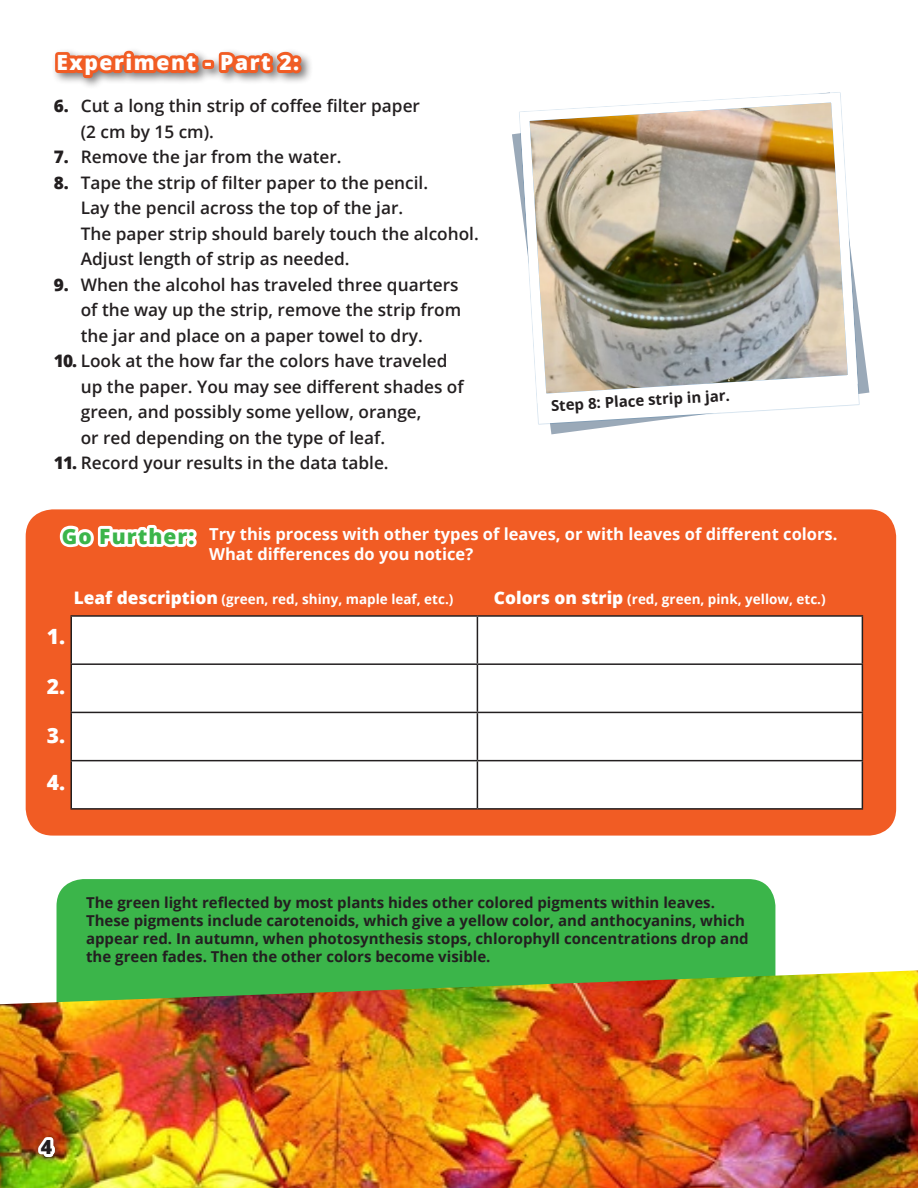
<style>
.page{position:relative;width:918px;height:1188px;background:#fff}
.page>*{position:absolute;margin:0;border:0;box-sizing:border-box;transform-origin:0 0}
.Caption_Title{font:800 21px "Open Sans";letter-spacing:.075em;color:#fff}
.Caption_Title-2{font:800 21px "Open Sans";letter-spacing:.05em;color:#3bb54a}
.Paragraph_Style_1{font:800 21px "Open Sans";color:#fff}
.t1{font:800 19.5px "Open Sans";color:#231f20}
.Paragraph_Style_1-2{font:600 17.25px/25.5px "Open Sans";color:#231f20}
.t2{font:700 16.5px/19.8px "Open Sans";color:#fff}
.t3{font:700 15px/18px "Open Sans";color:#231f20}
.t4{font:700 13.5px "Open Sans";color:#fff}
.s1{font-weight:800}
.s2{font-weight:800;font-size:17.25px}
</style>
<div class="page">
<div style="left:57px;top:879px;width:718px;height:225px;background:#3bb54a;border-radius:27px"></div>
<img style="left:0;top:970px;width:918px;height:218px">
<svg style="left:537px;top:345px;width:327px;height:84px"></svg>
<img style="left:515px;top:92px;width:348px;height:316px">
<div style="left:26px;top:509px;width:870px;height:327px;background:#f15c24;border-radius:27px"></div>
<div style="left:32px;top:1130px;width:32px;height:36px;background:#231f20;opacity:.62"></div>
<svg style="left:35px;top:1134px;width:23px;height:26px"></svg>
<svg style="left:59px;top:525px;width:138px;height:23px"></svg>
<div style="left:72px;top:617px;width:790px;height:191px;background:#fff"></div>
<hr style="left:70px;top:615px;width:407px;height:2px;background:#231f20">
<hr style="left:70px;top:617px;width:2px;height:46px;background:#231f20">
<hr style="left:477px;top:615px;width:386px;height:2px;background:#231f20">
<hr style="left:477px;top:617px;width:1px;height:46px;background:#231f20">
<hr style="left:862px;top:617px;width:1px;height:46px;background:#231f20">
<hr style="left:70px;top:663px;width:407px;height:2px;background:#231f20">
<hr style="left:70px;top:665px;width:2px;height:47px;background:#231f20">
<hr style="left:477px;top:663px;width:386px;height:2px;background:#231f20">
<hr style="left:477px;top:665px;width:1px;height:47px;background:#231f20">
<hr style="left:862px;top:665px;width:1px;height:47px;background:#231f20">
<hr style="left:70px;top:712px;width:407px;height:1px;background:#231f20">
<hr style="left:70px;top:713px;width:2px;height:47px;background:#231f20">
<hr style="left:477px;top:712px;width:386px;height:1px;background:#231f20">
<hr style="left:477px;top:713px;width:1px;height:47px;background:#231f20">
<hr style="left:862px;top:713px;width:1px;height:47px;background:#231f20">
<hr style="left:70px;top:760px;width:407px;height:1px;background:#231f20">
<hr style="left:70px;top:761px;width:2px;height:47px;background:#231f20">
<hr style="left:477px;top:760px;width:386px;height:1px;background:#231f20">
<hr style="left:477px;top:761px;width:1px;height:47px;background:#231f20">
<hr style="left:862px;top:761px;width:1px;height:47px;background:#231f20">
<hr style="left:70px;top:808px;width:407px;height:2px;background:#231f20">
<hr style="left:477px;top:808px;width:386px;height:2px;background:#231f20">
<div style="left:52px;top:47px;width:261px;height:43px;background:#231f20;opacity:.6"></div>
<svg style="left:52px;top:47px;width:150px;height:34px"></svg>
<div style="left:202px;top:60px;width:12px;height:9px;border:6px solid #f15c24"></div>
<svg style="left:216px;top:47px;width:91px;height:31px"></svg>
<p class="Caption_Title" style="left:57px;top:46px;width:244px">Experiment - Part 2:</p>
<p class="Paragraph_Style_1-2" style="left:81px;top:93px;width:341px;text-indent:-27px"><span class="s1">6.</span> Cut a long thin strip of coffee filter paper (2 cm by 15 cm).</p>
<p class="Paragraph_Style_1-2" style="left:54px;top:144px;width:289px"><span class="s1">7.</span> Remove the jar from the water.</p>
<p class="Paragraph_Style_1-2" style="left:81px;top:169px;width:400px;text-indent:-27px"><span class="s1">8.</span> Tape the strip of filter paper to the pencil.<br>Lay the pencil across the top of the jar.<br>The paper strip should barely touch the alcohol.<br>Adjust length of strip as needed.</p>
<p class="Paragraph_Style_1-2" style="left:81px;top:271px;width:382px;text-indent:-27px"><span class="s1">9.</span> When the alcohol has traveled three quarters of the way up the strip, remove the strip from the jar and place on a paper towel to dry.</p>
<p class="Paragraph_Style_1-2" style="left:81px;top:348px;width:384px;text-indent:-27px"><span class="s1">10.</span> Look at the how far the colors have traveled up the paper. You may see different shades of green, and possibly some yellow, orange,<br>or red depending on the type of leaf.</p>
<p class="Paragraph_Style_1-2" style="left:54px;top:450px;width:336px"><span class="s1">11.</span> Record your results in the data table.</p>
<p class="t3" style="left:550px;top:397px;width:181px;rotate:-4deg">Step 8: Place strip in jar.</p>
<p class="t2" style="left:209px;top:524px;width:630px">Try this process with other types of leaves, or with leaves of different colors.<br>What differences do you notice?</p>
<p class="t4" style="left:74px;top:590px;width:381px"><span class="s2">Leaf description</span> (green, red, shiny, maple leaf, etc.)</p>
<p class="t4" style="left:494px;top:590px;width:333px"><span class="s2">Colors on strip</span> (red, green, pink, yellow, etc.)</p>
<p class="Caption_Title-2" style="left:62px;top:520px;width:134px">Go Further:</p>
<p class="Paragraph_Style_1" style="left:47px;top:621px;width:20px">1.</p>
<p class="Paragraph_Style_1" style="left:47px;top:670px;width:20px">2.</p>
<p class="Paragraph_Style_1" style="left:47px;top:719px;width:20px">3.</p>
<p class="Paragraph_Style_1" style="left:47px;top:766px;width:20px">4.</p>
<p class="t3" style="left:86px;top:893px;width:664px">The green light reflected by most plants hides other colored pigments within leaves.<br>These pigments include carotenoids, which give a yellow color, and anthocyanins, which appear red. In autumn, when photosynthesis stops, chlorophyll concentrations drop and the green fades. Then the other colors become visible.</p>
<p class="t1" style="left:41px;top:1132px;width:13px">4</p>
</div>
